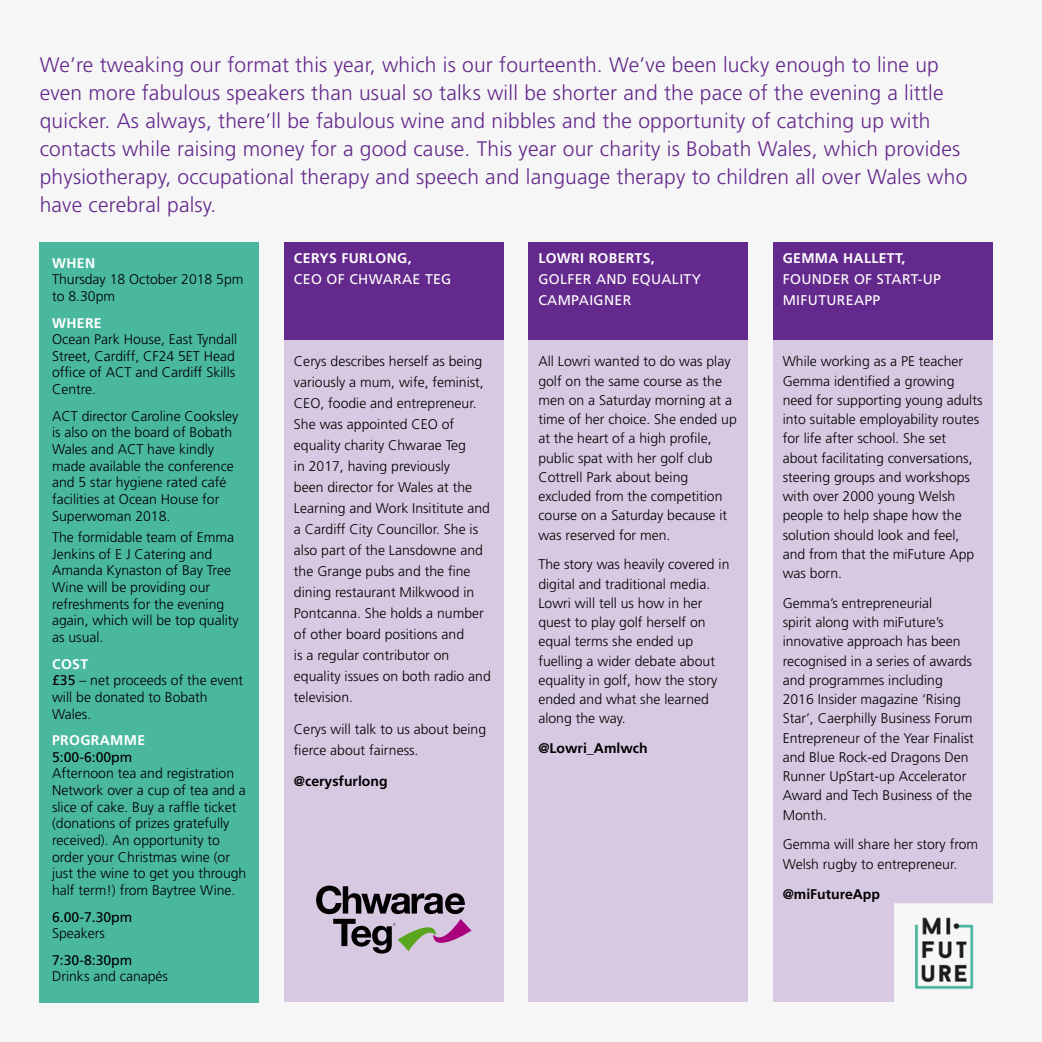
<style>
.page{position:relative;width:1042px;height:1042px;background:#f6f6f6}
.page>*{position:absolute;margin:0;border:0;box-sizing:border-box;transform-origin:0 0}
.t1{font:300 21px/28px "Frutiger";letter-spacing:.01em;color:#64298c}
.t2{font:300 14px/19.2px "Frutiger";color:#000}
.t3{font:14px/21px "Frutiger";letter-spacing:.025em;color:#fff}
.t4{font:700 14px "Frutiger";letter-spacing:.025em;color:#fff}
.t5{font:700 14px "Frutiger";color:#000}
.t6{font:14px "Frutiger";color:#000}
.s1{font-weight:700;color:#fff}
.s2{font-weight:400}
</style>
<div class="page">
<div style="left:40px;top:242px;width:219px;height:760px;background:#4ab89e"></div>
<div style="left:284px;top:242px;width:220px;height:98px;background:#64298c"></div>
<div style="left:528px;top:242px;width:220px;height:98px;background:#64298c"></div>
<div style="left:773px;top:242px;width:219px;height:98px;background:#64298c"></div>
<div style="left:284px;top:340px;width:220px;height:662px;background:#d8c9e2"></div>
<div style="left:528px;top:340px;width:220px;height:662px;background:#d8c9e2"></div>
<div style="left:773px;top:340px;width:219px;height:662px;background:#d8c9e2"></div>
<svg style="left:316px;top:885px;width:155px;height:69px"></svg>
<img style="left:894px;top:904px;width:98px;height:98px">
<p class="t1" style="left:40px;top:50px;width:929px">We’re tweaking our format this year, which is our fourteenth. We’ve been lucky enough to line up even more fabulous speakers than usual so talks will be shorter and the pace of the evening a little quicker. As always, there’ll be fabulous wine and nibbles and the opportunity of catching up with contacts while raising money for a good cause. This year our charity is Bobath Wales, which provides physiotherapy, occupational therapy and speech and language therapy to children all over Wales who have cerebral palsy.</p>
<p class="t4" style="left:52px;top:255px;width:45px">WHEN</p>
<p class="t2" style="left:52px;top:271px;width:193px;line-height:16.6px">Thursday 18 October 2018 5pm to 8.30pm</p>
<p class="t4" style="left:52px;top:314px;width:51px">WHERE</p>
<p class="t2" style="left:52px;top:331px;width:187px;line-height:16.6px">Ocean Park House, East Tyndall<br>Street, Cardiff, CF24 5ET Head office of ACT and Cardiff Skills<br>Centre.</p>
<p class="t2" style="left:52px;top:408px;width:188px;line-height:16.6px">ACT director Caroline Cooksley is also on the board of Bobath<br>Wales and ACT have kindly made available the conference and 5 star hygiene rated café facilities at Ocean House for<br>Superwoman 2018.</p>
<p class="t2" style="left:52px;top:529px;width:188px;line-height:16.6px">The formidable team of Emma<br>Jenkins of E J Catering and<br>Amanda Kynaston of Bay Tree<br>Wine will be providing our refreshments for the evening again, which will be top quality as usual.</p>
<p class="t2" style="left:52px;top:655px;width:193px;line-height:16.6px"><span class="s1">COST<br></span><span class="s2">£35</span> – net proceeds of the event will be donated to Bobath<br>Wales.</p>
<p class="t4" style="left:52px;top:732px;width:95px">PROGRAMME</p>
<p class="t6" style="left:52px;top:749px;width:82px">5:00-6:00pm</p>
<p class="t2" style="left:52px;top:765px;width:196px;line-height:16.6px">Afternoon tea and registration<br>Network over a cup of tea and a slice of cake. Buy a raffle ticket (donations of prizes gratefully received). An opportunity to order your Christmas wine (or just the wine to get you through half term!) from Baytree Wine.</p>
<p class="t6" style="left:52px;top:908px;width:82px">6.00-7.30pm</p>
<p class="t2" style="left:52px;top:923px;width:54px">Speakers</p>
<p class="t6" style="left:52px;top:952px;width:82px">7:30-8:30pm</p>
<p class="t2" style="left:52px;top:967px;width:117px">Drinks and canapés</p>
<p class="t4" style="left:294px;top:250px;width:119px">CERYS FURLONG,</p>
<p class="t3" style="left:294px;top:268px;width:159px">CEO OF CHWARAE TEG</p>
<p class="t2" style="left:294px;top:351px;width:198px;line-height:21px">Cerys describes herself as being variously a mum, wife, feminist,<br>CEO, foodie and entrepreneur.<br>She was appointed CEO of equality charity Chwarae Teg<br>in 2017, having previously<br>been director for Wales at the<br>Learning and Work Insititute and a Cardiff City Councillor. She is also part of the Lansdowne and the Grange pubs and the fine dining restaurant Milkwood in<br>Pontcanna. She holds a number of other board positions and<br>is a regular contributor on equality issues on both radio and television.</p>
<p class="t2" style="left:294px;top:718px;width:194px;line-height:21px">Cerys will talk to us about being fierce about fairness.</p>
<p class="t5" style="left:294px;top:773px;width:95px">@cerysfurlong</p>
<p class="t4" style="left:538px;top:250px;width:118px">LOWRI ROBERTS,</p>
<p class="t3" style="left:538px;top:268px;width:164px">GOLFER AND EQUALITY<br>CAMPAIGNER</p>
<p class="t2" style="left:538px;top:352px;width:200px">All Lowri wanted to do was play golf on the same course as the men on a Saturday morning at a time of her choice. She ended up at the heart of a high profile, public spat with her golf club<br>Cottrell Park about being excluded from the competition course on a Saturday because it was reserved for men.</p>
<p class="t2" style="left:538px;top:555px;width:193px">The story was heavily covered in digital and traditional media.<br>Lowri will tell us how in her quest to play golf herself on equal terms she ended up fuelling a wider debate about equality in golf, how the story ended and what she learned along the way.</p>
<p class="t5" style="left:538px;top:740px;width:111px">@Lowri_Amlwch</p>
<p class="t4" style="left:783px;top:250px;width:124px">GEMMA HALLETT,</p>
<p class="t3" style="left:783px;top:268px;width:160px">FOUNDER OF START-UP<br>MIFUTUREAPP</p>
<p class="t2" style="left:783px;top:352px;width:201px">While working as a PE teacher<br>Gemma identified a growing need for supporting young adults into suitable employability routes for life after school. She set about facilitating conversations, steering groups and workshops with over 2000 young Welsh people to help shape how the solution should look and feel, and from that the miFuture App was born.</p>
<p class="t2" style="left:783px;top:593px;width:193px">Gemma’s entrepreneurial<br>spirit along with miFuture’s innovative approach has been recognised in a series of awards and programmes including<br>2016 Insider magazine ‘Rising<br>Star’, Caerphilly Business Forum<br>Entrepreneur of the Year Finalist and Blue Rock-ed Dragons Den<br>Runner UpStart-up Accelerator<br>Award and Tech Business of the<br>Month.</p>
<p class="t2" style="left:783px;top:835px;width:197px">Gemma will share her story from<br>Welsh rugby to entrepreneur.</p>
<p class="t5" style="left:783px;top:885px;width:99px">@miFutureApp</p>
</div>
